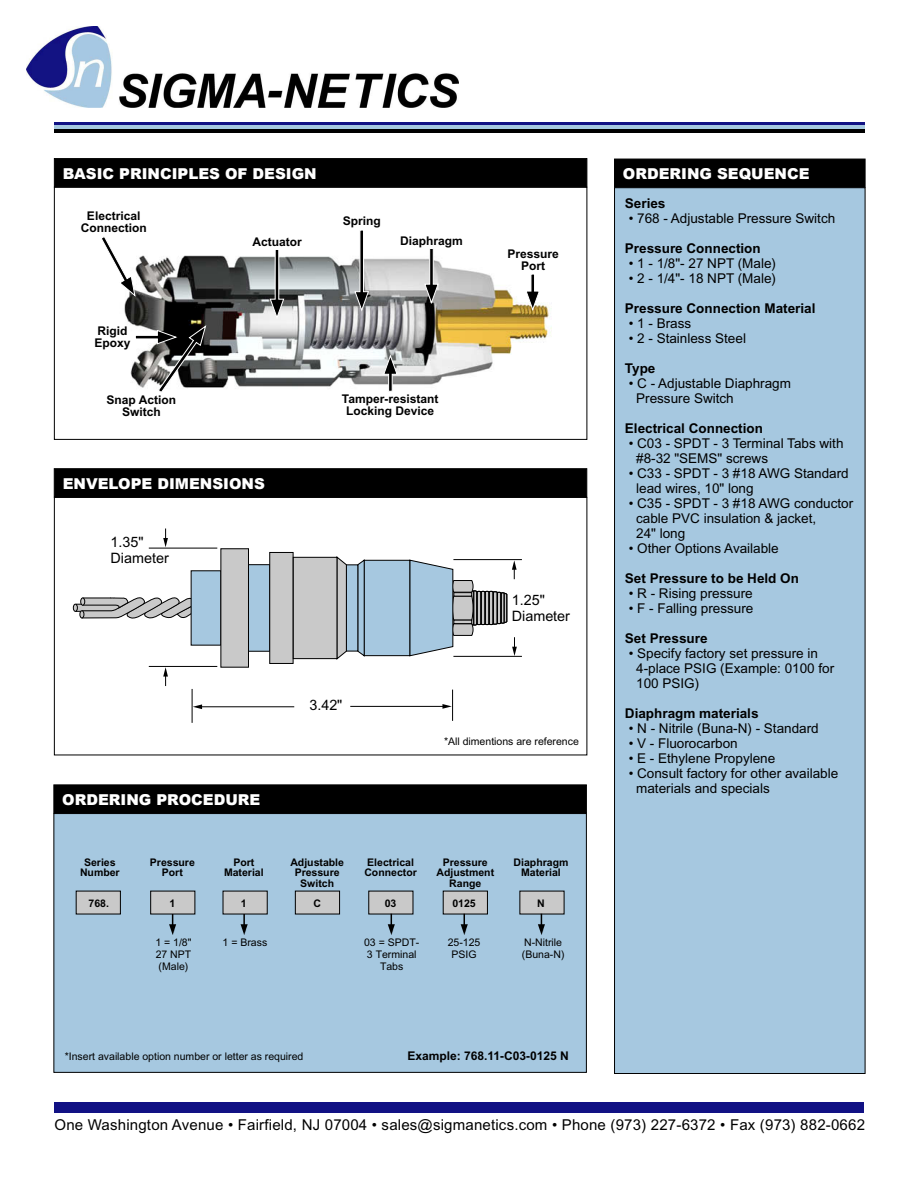
<style>
.page{position:relative;width:918px;height:1188px;background:#fff}
.page>*{position:absolute;margin:0;border:0;box-sizing:border-box;transform-origin:0 0}
.t1{font:15px "Arial";letter-spacing:.015em;color:#000}
.t2{font:900 15px "Arial";color:#fff}
.t3{font:14.4px/15.9px "Arial";color:#000}
.t4{font:13.5px/15px "Arial";color:#000}
.t5{font:700 13.5px "Arial";color:#000}
.t6{font:700 12px/12px "Arial";color:#000;text-align:center}
.t7{font:10.5px/12px "Arial";color:#000;text-align:center}
.t8{font:700 10.5px/10.5px "Arial";color:#000;text-align:center}
</style>
<div class="page">
<div style="left:55px;top:1102px;width:809px;height:11px;background:#111184"></div>
<hr style="left:54px;top:122px;width:810px;height:3px;background:#111184">
<hr style="left:54px;top:125px;width:810px;height:4px;background:#a6c8e0">
<hr style="left:54px;top:129px;width:810px;height:3px;background:#000">
<img style="left:26px;top:27px;width:432px;height:80px">
<div style="left:53px;top:785px;width:534px;height:29px;background:#000"></div>
<div style="left:53px;top:813px;width:534px;height:260px;background:#a6c8e0;border:1px solid #000"></div>
<svg style="left:169px;top:914px;width:7px;height:21px"></svg>
<svg style="left:241px;top:914px;width:7px;height:21px"></svg>
<div style="left:76px;top:891px;width:45px;height:23px;background:#c9c9c9"></div>
<div style="left:150px;top:891px;width:45px;height:23px;background:#c9c9c9"></div>
<div style="left:223px;top:891px;width:45px;height:23px;background:#c9c9c9"></div>
<div style="left:295px;top:891px;width:45px;height:23px;background:#c9c9c9;border:1px solid #000"></div>
<div style="left:368px;top:891px;width:45px;height:23px;background:#c9c9c9"></div>
<div style="left:443px;top:891px;width:45px;height:23px;background:#c9c9c9;border:1px solid #000"></div>
<div style="left:519px;top:891px;width:45px;height:23px;background:#c9c9c9"></div>
<svg style="left:388px;top:914px;width:7px;height:21px"></svg>
<svg style="left:461px;top:914px;width:7px;height:21px"></svg>
<svg style="left:538px;top:914px;width:7px;height:21px"></svg>
<div style="left:614px;top:159px;width:251px;height:29px;background:#000"></div>
<div style="left:614px;top:187px;width:251px;height:887px;background:#a6c8e0;border:1px solid #000"></div>
<div style="left:54px;top:468px;width:533px;height:29px;background:#000;border:1px solid #000"></div>
<hr style="left:192px;top:689px;width:1px;height:34px;background:#000">
<hr style="left:452px;top:690px;width:1px;height:31px;background:#000">
<hr style="left:350px;top:706px;width:94px;height:1px;background:#000">
<svg style="left:442px;top:704px;width:10px;height:5px"></svg>
<hr style="left:201px;top:706px;width:93px;height:1px;background:#000">
<svg style="left:193px;top:704px;width:9px;height:5px"></svg>
<div style="left:54px;top:158px;width:533px;height:29px;background:#000;border:1px solid #000"></div>
<div style="left:54px;top:187px;width:533px;height:253px;border:1px solid #000"></div>
<svg style="left:73px;top:604px;width:5px;height:8px"></svg>
<svg style="left:75px;top:595px;width:116px;height:25px"></svg>
<svg style="left:80px;top:598px;width:5px;height:8px"></svg>
<div style="left:364px;top:560px;width:46px;height:96px;background:#a6c8e0;border:1px solid #000"></div>
<svg style="left:357px;top:559px;width:8px;height:98px"></svg>
<div style="left:346px;top:564px;width:12px;height:87px;background:#a6c8e0"></div>
<div style="left:191px;top:570px;width:30px;height:76px;background:#a6c8e0;border:1px solid #000"></div>
<div style="left:221px;top:548px;width:28px;height:120px;background:#c9c9c9"></div>
<div style="left:248px;top:564px;width:22px;height:88px;background:#a6c8e0;border:1px solid #000"></div>
<div style="left:269px;top:552px;width:24px;height:112px;background:#c9c9c9;border:1px solid #000"></div>
<svg style="left:336px;top:556px;width:11px;height:104px"></svg>
<div style="left:293px;top:557px;width:44px;height:102px;background:#c9c9c9;border:1px solid #000"></div>
<hr style="left:149px;top:666px;width:68px;height:1px;background:#000">
<svg style="left:163px;top:667px;width:5px;height:19px"></svg>
<hr style="left:149px;top:548px;width:68px;height:1px;background:#000">
<svg style="left:163px;top:529px;width:5px;height:18px"></svg>
<hr style="left:453px;top:656px;width:69px;height:1px;background:#000">
<hr style="left:453px;top:559px;width:69px;height:1px;background:#000">
<svg style="left:409px;top:559px;width:108px;height:98px"></svg>
<div style="left:54px;top:497px;width:533px;height:258px;border:1px solid #000"></div>
<img style="left:124px;top:255px;width:428px;height:133px">
<svg style="left:101px;top:237px;width:35px;height:60px"></svg>
<svg style="left:525px;top:273px;width:15px;height:39px"></svg>
<svg style="left:269px;top:250px;width:16px;height:70px"></svg>
<svg style="left:135px;top:325px;width:72px;height:67px"></svg>
<svg style="left:383px;top:354px;width:15px;height:38px"></svg>
<svg style="left:424px;top:249px;width:15px;height:56px"></svg>
<svg style="left:354px;top:230px;width:15px;height:82px"></svg>
<p class="t2" style="left:63px;top:162px;width:255px">BASIC PRINCIPLES OF DESIGN</p>
<p class="t6" style="left:81px;top:210px;width:68px">Electrical<br>Connection</p>
<p class="t6" style="left:252px;top:236px;width:51px">Actuator</p>
<p class="t6" style="left:343px;top:215px;width:40px">Spring</p>
<p class="t6" style="left:400px;top:235px;width:64px">Diaphragm</p>
<p class="t6" style="left:94px;top:325px;width:38px;text-align:left">Rigid<br>Epoxy</p>
<p class="t6" style="left:107px;top:394px;width:71px">Snap Action<br>Switch</p>
<p class="t2" style="left:63px;top:473px;width:204px">ENVELOPE DIMENSIONS</p>
<p class="t3" style="left:111px;top:534px;width:60px">1.35"<br>Diameter</p>
<p class="t6" style="left:342px;top:393px;width:98px">Tamper-resistant<br>Locking Device</p>
<p class="t3" style="left:309px;top:698px;width:35px">3.42"</p>
<p class="t6" style="left:507px;top:248px;width:53px">Pressure<br>Port</p>
<p class="t3" style="left:512px;top:592px;width:60px">1.25"<br>Diameter</p>
<p class="t2" style="left:62px;top:789px;width:200px">ORDERING PROCEDURE</p>
<p class="t7" style="left:444px;top:736px;width:136px">*All dimentions are reference</p>
<p class="t8" style="left:80px;top:857px;width:41px">Series<br>Number</p>
<p class="t8" style="left:89px;top:898px;width:22px">768.</p>
<p class="t8" style="left:313px;top:898px;width:9px">C</p>
<p class="t8" style="left:385px;top:898px;width:13px">03</p>
<p class="t8" style="left:452px;top:898px;width:25px">0125</p>
<p class="t8" style="left:537px;top:898px;width:9px">N</p>
<p class="t8" style="left:150px;top:857px;width:46px">Pressure<br>Port</p>
<p class="t8" style="left:169px;top:898px;width:7px">1</p>
<p class="t7" style="left:155px;top:937px;width:38px;text-align:justify">1 = 1/8" 27 NPT (Male)</p>
<p class="t8" style="left:224px;top:857px;width:41px">Port<br>Material</p>
<p class="t8" style="left:241px;top:898px;width:7px">1</p>
<p class="t7" style="left:223px;top:937px;width:46px">1 = Brass</p>
<p class="t7" style="left:364px;top:937px;width:57px">03 = SPDT-<br>3 Terminal<br>Tabs</p>
<p class="t7" style="left:448px;top:937px;width:34px">25-125<br>PSIG</p>
<p class="t7" style="left:522px;top:937px;width:44px;text-align:left">N-Nitrile (Buna-N)</p>
<p class="t8" style="left:290px;top:857px;width:55px">Adjustable<br>Pressure<br>Switch</p>
<p class="t8" style="left:436px;top:857px;width:59px">Pressure<br>Adjustment<br>Range</p>
<p class="t8" style="left:364px;top:857px;width:54px;text-align:left">Electrical<br>Connector</p>
<p class="t8" style="left:514px;top:857px;width:56px">Diaphragm<br>Material</p>
<p class="t7" style="left:65px;top:1051px;width:240px">*Insert available option number or letter as required</p>
<p class="t6" style="left:408px;top:1050px;width:163px">Example: 768.11-C03-0125 N</p>
<p class="t2" style="left:623px;top:163px;width:188px">ORDERING SEQUENCE</p>
<p class="t5" style="left:625px;top:195px;width:42px">Series</p>
<p class="t4" style="left:629px;top:211px;width:208px">• 768 - Adjustable Pressure Switch</p>
<p class="t5" style="left:625px;top:240px;width:137px">Pressure Connection</p>
<p class="t4" style="left:629px;top:256px;width:149px">• 1 - 1/8"- 27 NPT (Male)</p>
<p class="t4" style="left:629px;top:271px;width:149px">• 2 - 1/4"- 18 NPT (Male)</p>
<p class="t5" style="left:625px;top:300px;width:192px">Pressure Connection Material</p>
<p class="t4" style="left:629px;top:316px;width:64px">• 1 - Brass</p>
<p class="t4" style="left:629px;top:331px;width:119px">• 2 - Stainless Steel</p>
<p class="t5" style="left:625px;top:360px;width:32px">Type</p>
<p class="t4" style="left:636px;top:376px;width:156px;text-indent:-8px">• C - Adjustable Diaphragm<br>Pressure Switch</p>
<p class="t5" style="left:625px;top:420px;width:140px">Electrical Connection</p>
<p class="t4" style="left:636px;top:436px;width:209px;text-indent:-8px">• C03 - SPDT - 3 Terminal Tabs with #8-32 "SEMS" screws</p>
<p class="t4" style="left:636px;top:466px;width:214px;text-indent:-8px">• C33 - SPDT - 3 #18 AWG Standard lead wires, 10" long</p>
<p class="t4" style="left:636px;top:496px;width:219px;text-indent:-8px">• C35 - SPDT - 3 #18 AWG conductor cable PVC insulation &amp; jacket,<br>24" long</p>
<p class="t4" style="left:629px;top:541px;width:152px">• Other Options Available</p>
<p class="t5" style="left:625px;top:570px;width:176px">Set Pressure to be Held On</p>
<p class="t4" style="left:629px;top:586px;width:125px">• R - Rising pressure</p>
<p class="t4" style="left:629px;top:601px;width:126px">• F - Falling pressure</p>
<p class="t5" style="left:625px;top:630px;width:84px">Set Pressure</p>
<p class="t4" style="left:636px;top:646px;width:200px;text-indent:-8px">• Specify factory set pressure in<br>4-place PSIG (Example: 0100 for<br>100 PSIG)</p>
<p class="t5" style="left:625px;top:705px;width:135px">Diaphragm materials</p>
<p class="t4" style="left:629px;top:721px;width:192px">• N - Nitrile (Buna-N) - Standard</p>
<p class="t4" style="left:629px;top:736px;width:111px">• V - Fluorocarbon</p>
<p class="t4" style="left:629px;top:751px;width:148px">• E - Ethylene Propylene</p>
<p class="t4" style="left:636px;top:766px;width:204px;text-indent:-8px">• Consult factory for other available materials and specials</p>
<p class="t1" style="left:55px;top:1116px;width:812px">One Washington Avenue • Fairfield, NJ 07004 • sales@sigmanetics.com • Phone (973) 227-6372 • Fax (973) 882-0662</p>
</div>
